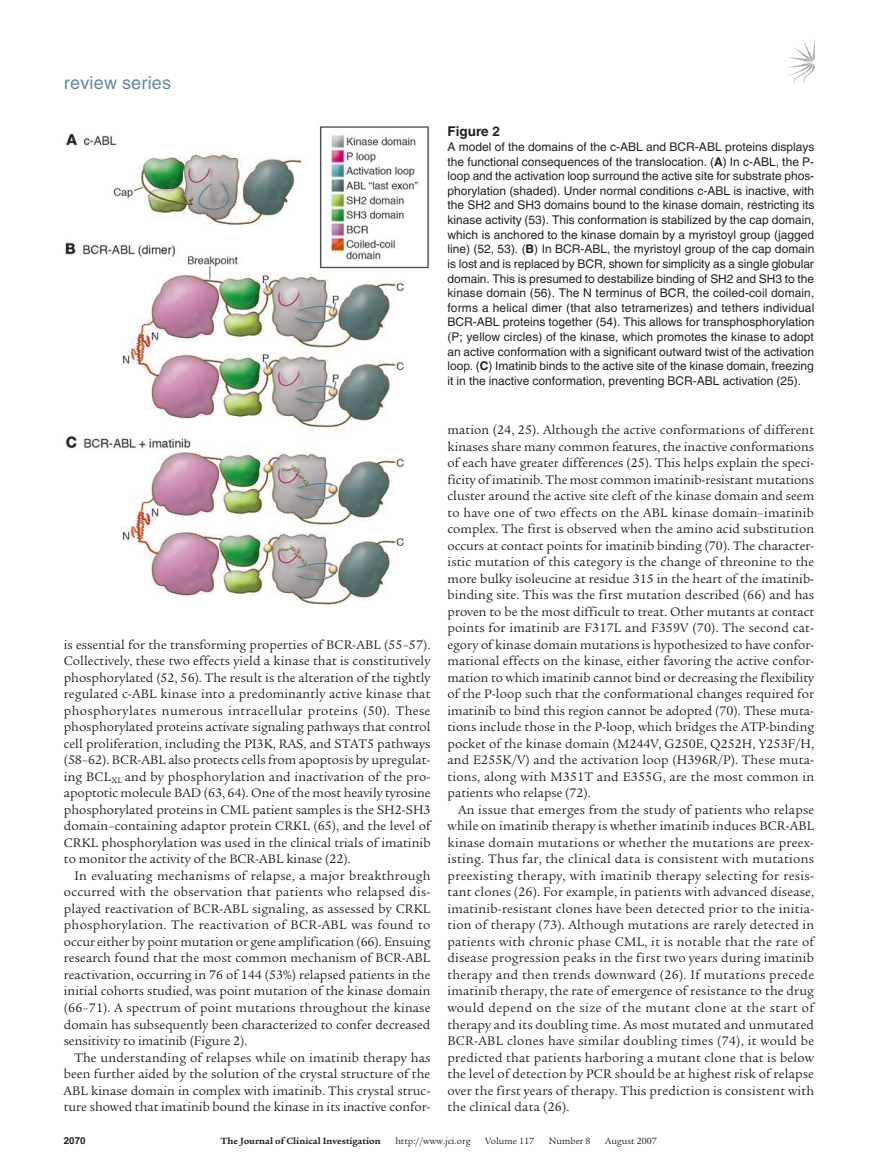
<style>
.page{position:relative;width:878px;height:1174px;background:#fff}
.page>*{position:absolute;margin:0;border:0;box-sizing:border-box;transform-origin:0 0}
.t1{font:18px "Helvetica LT Std";letter-spacing:.01em;color:#6686a1}
.t2{font:13.5px/16.5px "Legacy Serif Std";color:#231f20;text-align:justify}
.t3{font:700 13.5px "Helvetica LT Std";color:#231f20}
.t4{font:12px/14.7px "Helvetica LT Std";color:#231f20;text-align:justify}
.t5{font:9.75px "Legacy Serif Std";color:#231f20}
.t6{font:700 9.75px "Legacy Serif Std";color:#231f20}
.t7{font:700 9.75px "Helvetica LT Std";color:#231f20}
.s1{font-weight:700}
</style>
<div class="page">
<svg style="left:788px;top:41px;width:26px;height:43px"></svg>
<img style="left:65px;top:126px;width:365px;height:480px">
<h1 class="t1" style="left:64px;top:72px;width:109px">review series</h1>
<p class="t2" style="left:64px;top:636px;width:368px">is essential for the transforming properties of BCR-ABL (55–57).<br>Collectively, these two effects yield a kinase that is constitutively phosphorylated (52, 56). The result is the alteration of the tightly regulated c-ABL kinase into a predominantly active kinase that phosphorylates numerous intracellular proteins (50). These phosphorylated proteins activate signaling pathways that control cell proliferation, including the PI3K, RAS, and STAT5 pathways (58–62). BCR-ABL also protects cells from apoptosis by upregulat&shy;ing BCL<sub>XL</sub> and by phosphorylation and inactivation of the pro&shy;apoptotic molecule BAD (63, 64). One of the most heavily tyrosine phosphorylated proteins in CML patient samples is the SH2-SH3 domain–containing adaptor protein CRKL (65), and the level of CRKL phosphorylation was used in the clinical trials of imatinib to monitor the activity of the BCR-ABL kinase (22).</p>
<p class="t2" style="left:64px;top:867px;width:368px;text-indent:11px">In evaluating mechanisms of relapse, a major breakthrough occurred with the observation that patients who relapsed dis&shy;played reactivation of BCR-ABL signaling, as assessed by CRKL phosphorylation. The reactivation of BCR-ABL was found to occur either by point mutation or gene amplification (66). Ensuing research found that the most common mechanism of BCR-ABL reactivation, occurring in 76 of 144 (53%) relapsed patients in the initial cohorts studied, was point mutation of the kinase domain (66–71). A spectrum of point mutations throughout the kinase domain has subsequently been characterized to confer decreased sensitivity to imatinib (Figure 2).</p>
<p class="t2" style="left:64px;top:1049px;width:368px;text-indent:11px">The understanding of relapses while on imatinib therapy has been further aided by the solution of the crystal structure of the ABL kinase domain in complex with imatinib. This crystal struc&shy;ture showed that imatinib bound the kinase in its inactive confor-</p>
<p class="t3" style="left:447px;top:123px;width:54px">Figure 2</p>
<p class="t4" style="left:447px;top:139px;width:368px">A model of the domains of the c-ABL and BCR-ABL proteins displays the functional consequences of the translocation. (<span class="s1">A</span>) In c-ABL, the P&shy;loop and the activation loop surround the active site for substrate phos&shy;phorylation (shaded). Under normal conditions c-ABL is inactive, with the SH2 and SH3 domains bound to the kinase domain, restricting its kinase activity (53). This conformation is stabilized by the cap domain, which is anchored to the kinase domain by a myristoyl group (jagged line) (52, 53). (<span class="s1">B</span>) In BCR-ABL, the myristoyl group of the cap domain is lost and is replaced by BCR, shown for simplicity as a single globular domain. This is presumed to destabilize binding of SH2 and SH3 to the kinase domain (56). The N terminus of BCR, the coiled-coil domain, forms a helical dimer (that also tetramerizes) and tethers individual BCR-ABL proteins together (54). This allows for transphosphorylation (P; yellow circles) of the kinase, which promotes the kinase to adopt an active conformation with a significant outward twist of the activation loop. (<span class="s1">C</span>) Imatinib binds to the active site of the kinase domain, freezing it in the inactive conformation, preventing BCR-ABL activation (25).</p>
<p class="t2" style="left:447px;top:422px;width:368px">mation (24, 25). Although the active conformations of different kinases share many common features, the inactive conformations of each have greater differences (25). This helps explain the speci&shy;ficity of imatinib. The most common imatinib-resistant mutations cluster around the active site cleft of the kinase domain and seem to have one of two effects on the ABL kinase domain–imatinib complex. The first is observed when the amino acid substitution occurs at contact points for imatinib binding (70). The character&shy;istic mutation of this category is the change of threonine to the more bulky isoleucine at residue 315 in the heart of the imatinib&shy;binding site. This was the first mutation described (66) and has proven to be the most difficult to treat. Other mutants at contact points for imatinib are F317L and F359V (70). The second cat&shy;egory of kinase domain mutations is hypothesized to have confor&shy;mational effects on the kinase, either favoring the active confor&shy;mation to which imatinib cannot bind or decreasing the flexibility of the P-loop such that the conformational changes required for imatinib to bind this region cannot be adopted (70). These muta&shy;tions include those in the P-loop, which bridges the ATP-binding pocket of the kinase domain (M244V, G250E, Q252H, Y253F/H, and E255K/V) and the activation loop (H396R/P). These muta&shy;tions, along with M351T and E355G, are the most common in patients who relapse (72).</p>
<p class="t2" style="left:447px;top:801px;width:368px;text-indent:11px">An issue that emerges from the study of patients who relapse while on imatinib therapy is whether imatinib induces BCR-ABL kinase domain mutations or whether the mutations are preex&shy;isting. Thus far, the clinical data is consistent with mutations preexisting therapy, with imatinib therapy selecting for resis&shy;tant clones (26). For example, in patients with advanced disease, imatinib-resistant clones have been detected prior to the initia&shy;tion of therapy (73). Although mutations are rarely detected in patients with chronic phase CML, it is notable that the rate of disease progression peaks in the first two years during imatinib therapy and then trends downward (26). If mutations precede imatinib therapy, the rate of emergence of resistance to the drug would depend on the size of the mutant clone at the start of therapy and its doubling time. As most mutated and unmutated BCR-ABL clones have similar doubling times (74), it would be predicted that patients harboring a mutant clone that is below the level of detection by PCR should be at highest risk of relapse over the first years of therapy. This prediction is consistent with the clinical data (26).</p>
<p class="t7" style="left:64px;top:1134px;width:23px">2070</p>
<p class="t6" style="left:221px;top:1135px;width:161px">The Journal of Clinical Investigation</p>
<p class="t5" style="left:395px;top:1135px;width:77px">http://www.jci.org</p>
<p class="t5" style="left:485px;top:1135px;width:50px">Volume 117</p>
<p class="t5" style="left:549px;top:1135px;width:43px">Number 8</p>
<p class="t5" style="left:605px;top:1135px;width:53px">August 2007</p>
</div>
